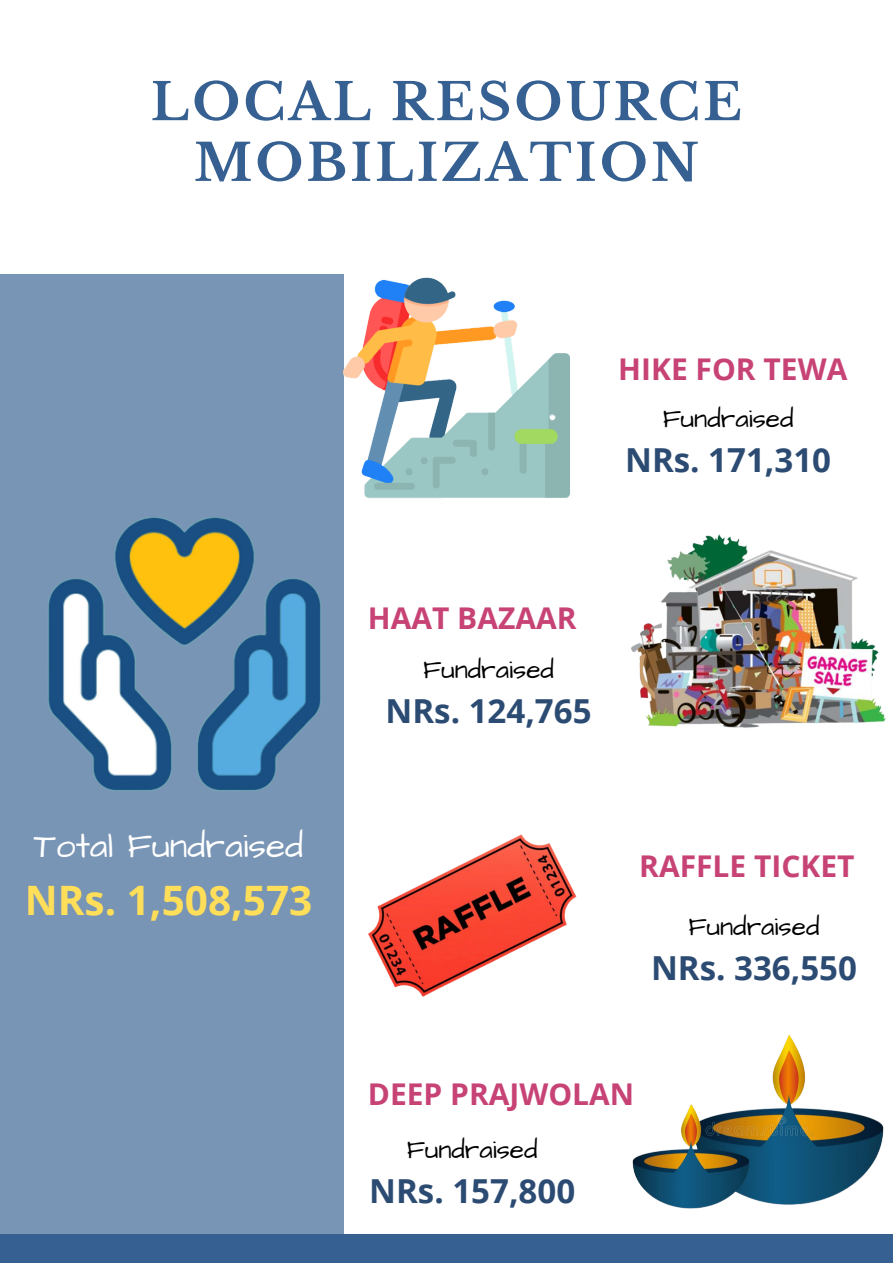
<style>
.page{position:relative;width:893px;height:1264px;background:#fff}
.page>*{position:absolute;margin:0;border:0;box-sizing:border-box;transform-origin:0 0}
.t1{font:700 51px/60.8px "Libre Baskerville";letter-spacing:.06em;color:#366091;text-align:center}
.t2{font:700 40.5px "Open Sans";color:#ffde59}
.t3{font:35.25px "Architects Daughter";color:#fff}
.t4{font:700 33px "Open Sans";color:#2c4b73}
.t5{font:700 30px "Open Sans";color:#c74375}
.t6{font:26.25px "Architects Daughter";color:#000}
</style>
<div class="page">
<div style="left:0;top:274px;width:344px;height:988px;background:#7995b5"></div>
<div style="left:0;top:1234px;width:892px;height:28px;background:#366091"></div>
<img style="left:48px;top:517px;width:273px;height:274px">
<img style="left:344px;top:277px;width:225px;height:221px">
<img style="left:631px;top:534px;width:255px;height:194px">
<img style="left:368px;top:834px;width:209px;height:163px">
<img style="left:632px;top:1035px;width:252px;height:174px">
<h1 class="t1" style="left:151px;top:72px;width:592px">LOCAL RESOURCE<br>MOBILIZATION</h1>
<p class="t5" style="left:618px;top:348px;width:230px">HIKE FOR TEWA</p>
<p class="t3" style="left:34px;top:822px;width:271px">Total Fundraised</p>
<h2 class="t2" style="left:25px;top:872px;width:289px">NRs. 1,508,573</h2>
<p class="t6" style="left:662px;top:401px;width:132px">Fundraised</p>
<p class="t4" style="left:625px;top:437px;width:207px">NRs. 171,310</p>
<p class="t5" style="left:368px;top:596px;width:210px">HAAT BAZAAR</p>
<p class="t6" style="left:423px;top:652px;width:132px">Fundraised</p>
<p class="t4" style="left:385px;top:687px;width:207px">NRs. 124,765</p>
<p class="t5" style="left:639px;top:844px;width:217px">RAFFLE TICKET</p>
<p class="t6" style="left:688px;top:909px;width:132px">Fundraised</p>
<p class="t4" style="left:651px;top:945px;width:207px">NRs. 336,550</p>
<p class="t5" style="left:368px;top:1073px;width:268px">DEEP PRAJWOLAN</p>
<p class="t6" style="left:407px;top:1132px;width:132px">Fundraised</p>
<p class="t4" style="left:369px;top:1167px;width:207px">NRs. 157,800</p>
</div>
